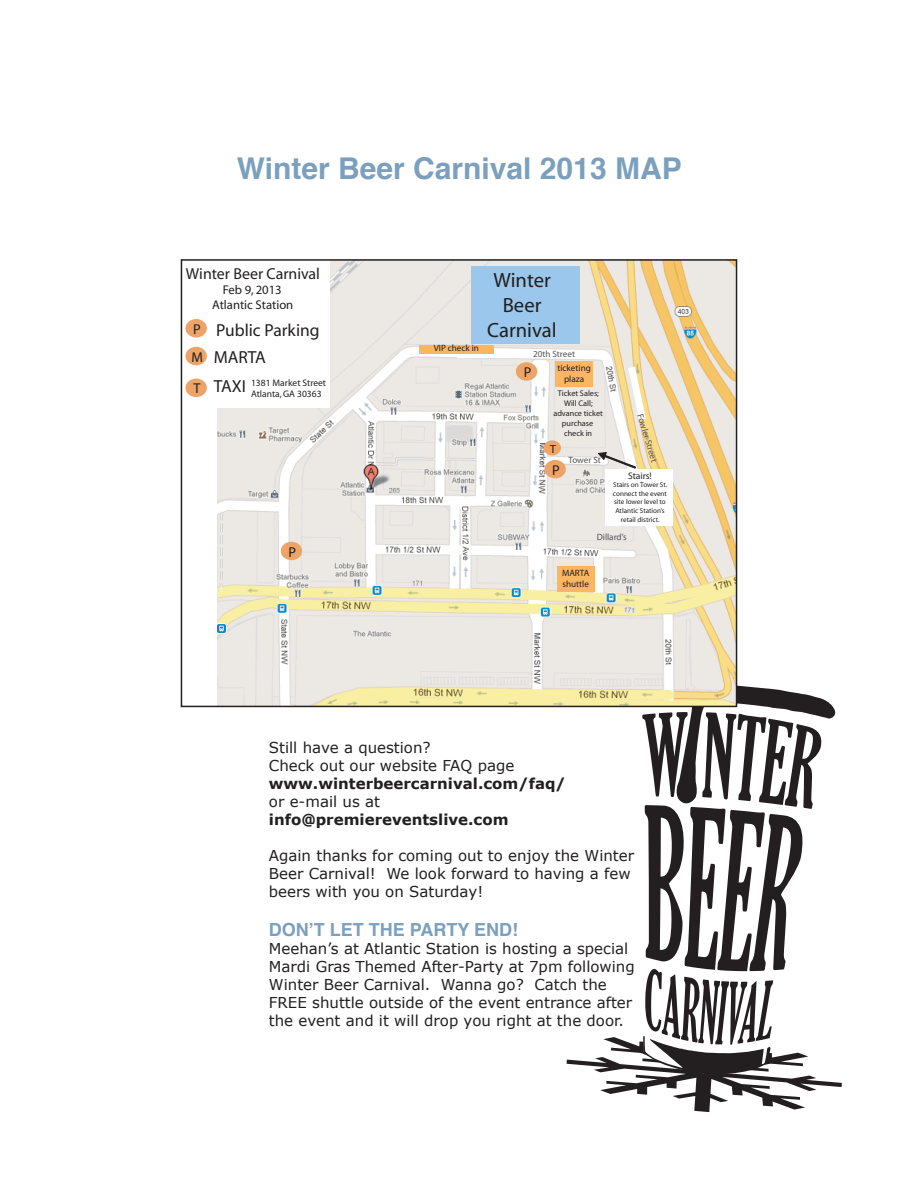
<style>
.page{position:relative;width:918px;height:1188px;background:#fff}
.page>*{position:absolute;margin:0;border:0;box-sizing:border-box;transform-origin:0 0}
.t1{font:700 30px "Helvetica";color:#7ba0bd}
.t2{font:20.7px/24.8px "Myriad";color:#231f20;text-align:center}
.t3{font:700 18px "Helvetica";color:#7ba0bd}
.t4{font:17.4px/28.7px "Myriad";color:#231f20}
.t5{font:15.9px "Myriad";color:#231f20}
.t6{font:15px/18px "Verdana";color:#231f20}
.t7{font:700 15px "Verdana";color:#231f20}
.t8{font:14.25px "Myriad";color:#231f20}
.t9{font:12.75px/15.3px "Myriad";color:#231f20;text-align:center}
.t10{font:11.7px "Myriad";color:#231f20}
.t11{font:9.6px/11.4px "Myriad";color:#231f20}
.t12{font:9.15px "Myriad";color:#545454}
.t13{font:9.15px/10.9px "Myriad";color:#231f20}
.t14{font:8.25px/9.9px "Myriad";color:#231f20;text-align:center}
.t15{font:7.2px/8.6px "Myriad";color:#231f20;text-align:center}
.s1{font-size:14.25px}
</style>
<div class="page">
<svg style="left:567px;top:684px;width:275px;height:428px"></svg>
<img style="left:217px;top:262px;width:517px;height:442px">
<div style="left:457px;top:352px;width:67px;height:6px;background:#fff"></div>
<div style="left:471px;top:266px;width:108px;height:77px;background:#9ac7eb"></div>
<div style="left:557px;top:566px;width:38px;height:26px;background:#fab661"></div>
<div style="left:419px;top:345px;width:75px;height:8px;background:#fab661"></div>
<div style="left:555px;top:361px;width:38px;height:26px;background:#fab661"></div>
<svg style="left:628px;top:367px;width:18px;height:53px"></svg>
<div style="left:516px;top:362px;width:21px;height:19px;background:#eea466;border-radius:50%"></div>
<div style="left:544px;top:460px;width:22px;height:18px;background:#eea466;border-radius:50%"></div>
<div style="left:281px;top:542px;width:21px;height:18px;background:#eea466;border-radius:50%"></div>
<div style="left:181px;top:260px;width:149px;height:148px;background:#fff"></div>
<div style="left:185px;top:319px;width:22px;height:19px;background:#eea466;border-radius:50%"></div>
<div style="left:185px;top:347px;width:22px;height:18px;background:#eea466;border-radius:50%"></div>
<div style="left:185px;top:379px;width:22px;height:18px;background:#eea466;border-radius:50%"></div>
<div style="left:544px;top:440px;width:17px;height:15px;background:#eea466;border-radius:50%"></div>
<svg style="left:598px;top:452px;width:38px;height:16px"></svg>
<div style="left:606px;top:469px;width:67px;height:56px;background:#fff"></div>
<div style="left:181px;top:259px;width:556px;height:448px;border:2px solid #231f20"></div>
<p class="t1" style="left:237px;top:144px;width:446px">Winter Beer Carnival 2013 MAP</p>
<p class="t5" style="left:186px;top:266px;width:136px">Winter Beer Carnival</p>
<p class="t9" style="left:212px;top:283px;width:83px">Feb 9, 2013<br>Atlantic Station</p>
<p class="t4" style="left:193px;top:317px;width:128px"><span class="s1">P</span> Public Parking</p>
<p class="t8" style="left:191px;top:350px;width:13px">M</p>
<p class="t8" style="left:194px;top:382px;width:9px">T</p>
<p class="t4" style="left:214px;top:344px;width:54px">MARTA<br>TAXI</p>
<p class="t11" style="left:251px;top:377px;width:77px">1381 Market Street<br>Atlanta, GA 30363</p>
<p class="t8" style="left:289px;top:545px;width:9px">P</p>
<p class="t13" style="left:434px;top:343px;width:47px">VIP check in</p>
<p class="t2" style="left:487px;top:269px;width:71px">Winter<br>Beer<br>Carnival</p>
<p class="t12" style="left:533px;top:349px;width:43px">20th Street</p>
<p class="t8" style="left:524px;top:365px;width:9px">P</p>
<p class="t13" style="left:557px;top:363px;width:35px;text-align:center">ticketing plaza</p>
<p class="t14" style="left:553px;top:389px;width:51px">Ticket Sales;<br>Will Call; advance ticket purchase check in</p>
<p class="t10" style="left:550px;top:443px;width:7px">T</p>
<p class="t8" style="left:552px;top:463px;width:9px">P</p>
<p class="t12" style="left:568px;top:456px;width:34px">Tower St</p>
<p class="t12" style="left:644px;top:412px;width:51px;rotate:73deg">Fowler Street</p>
<p class="t11" style="left:628px;top:470px;width:25px">Stairs!</p>
<p class="t15" style="left:613px;top:481px;width:56px">Stairs on Tower St. connect the event site lower level to<br>Atlantic Station’s retail district.</p>
<p class="t12" style="left:597px;top:533px;width:31px">Dillard’s</p>
<p class="t13" style="left:562px;top:568px;width:29px">MARTA shuttle</p>
<p class="t6" style="left:269px;top:738px;width:163px">Still have a question?</p>
<p class="t6" style="left:269px;top:756px;width:247px">Check out our website FAQ page</p>
<p class="t7" style="left:269px;top:773px;width:298px">www.winterbeercarnival.com/faq/</p>
<p class="t6" style="left:269px;top:792px;width:113px">or e-mail us at</p>
<p class="t7" style="left:269px;top:809px;width:241px">info@premiereventslive.com</p>
<p class="t6" style="left:269px;top:846px;width:367px">Again thanks for coming out to enjoy the Winter<br>Beer Carnival! We look forward to having a few beers with you on Saturday!</p>
<p class="t3" style="left:269px;top:915px;width:251px">DON’T LET THE PARTY END!</p>
<p class="t6" style="left:269px;top:940px;width:367px">Meehan’s at Atlantic Station is hosting a special Mardi Gras Themed After-Party at 7pm following Winter Beer Carnival. Wanna go? Catch the FREE shuttle outside of the event entrance after the event and it will drop you right at the door.</p>
</div>
